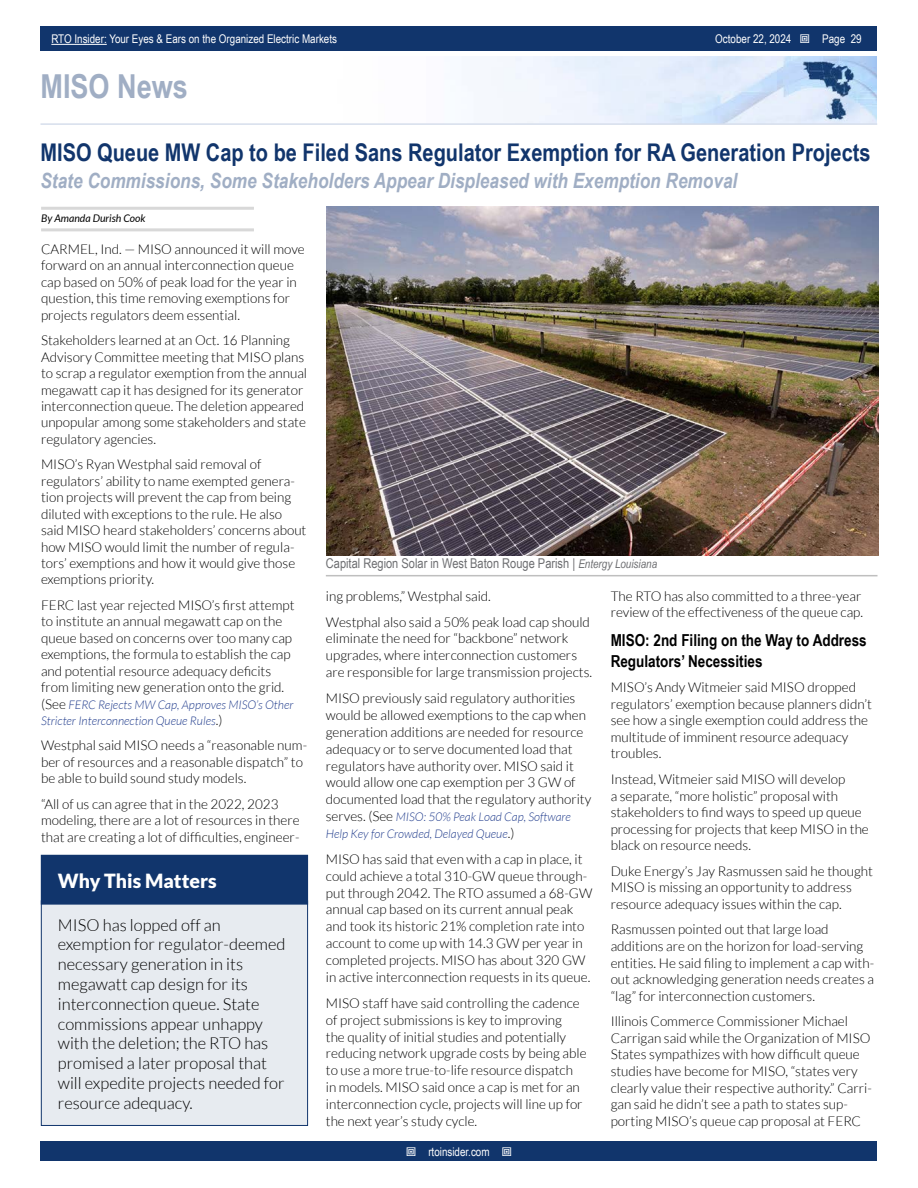
<style>
.page{position:relative;width:918px;height:1188px;background:#fff}
.page>*{position:absolute;margin:0;border:0;box-sizing:border-box;transform-origin:0 0}
.t1{font:700 33px "Arial Narrow";color:#a0aec4}
.t2{font:700 24.3px "Arial Narrow";color:#11356c}
.t3{font:italic 700 21px "Arial Narrow";color:#a0aec4}
.t4{font:900 19.5px "Lato";color:#fff}
.t5{font:300 16.5px/19.8px "Lato";color:#000}
.t6{font:700 16.5px/20.1px "Arial Narrow";color:#000}
.t7{font:300 13.5px/16.5px "Lato";color:#000}
.t8{font:13.5px "Arial Narrow";color:#6d6e71}
.t9{font:italic 300 12px/16.5px "Lato";color:#25408f}
.t10{font:12px "Arial Narrow";color:#fff}
.t11{font:italic 10.5px "Lato";color:#000}
.s1{font-style:normal;font-size:13.5px;color:#000}
.s2{font-style:italic;font-size:12px}
</style>
<div class="page">
<div style="left:41px;top:1142px;width:836px;height:19px;background:#11356c"></div>
<div style="left:41px;top:27px;width:836px;height:24px;background:#11356c"></div>
<hr style="left:51px;top:44px;width:56px;height:1px;background:#fff">
<img style="left:491px;top:56px;width:386px;height:67px">
<hr style="left:40px;top:123px;width:837px;height:2px;background:#d6deec">
<hr style="left:41px;top:207px;width:213px;height:3px;background:#d8d8d8">
<hr style="left:41px;top:228px;width:213px;height:3px;background:#d8d8d8">
<hr style="left:326px;top:575px;width:552px;height:1px;background:#bfbfbf">
<img style="left:326px;top:207px;width:553px;height:348px">
<div style="left:41px;top:901px;width:267px;height:224px;background:#e7ebf0"></div>
<div style="left:41px;top:900px;width:267px;height:226px;border:1px solid #11356c"></div>
<div style="left:41px;top:855px;width:267px;height:49px;background:#11356c"></div>
<p class="t10" style="left:51px;top:30px;width:287px">RTO Insider: Your Eyes &amp; Ears on the Organized Electric Markets</p>
<p class="t10" style="left:715px;top:30px;width:78px">October 22, 2024</p>
<p class="t10" style="left:822px;top:30px;width:41px">Page 29</p>
<h1 class="t1" style="left:40px;top:61px;width:149px">MISO News</h1>
<h2 class="t2" style="left:40px;top:134px;width:832px">MISO Queue MW Cap to be Filed Sans Regulator Exemption for RA Generation Projects</h2>
<h3 class="t3" style="left:40px;top:165px;width:698px">State Commissions, Some Stakeholders Appear Displeased with Exemption Removal</h3>
<p class="t11" style="left:41px;top:212px;width:106px">By Amanda Durish Cook</p>
<p class="t7" style="left:41px;top:241px;width:265px">CARMEL, Ind. — MISO announced it will move forward on an annual interconnection queue cap based on 50% of peak load for the year in question, this time removing exemptions for projects regulators deem essential.</p>
<p class="t7" style="left:41px;top:332px;width:268px">Stakeholders learned at an Oct. 16 Planning Advisory Committee meeting that MISO plans to scrap a regulator exemption from the annual megawatt cap it has designed for its generator interconnection queue. The deletion appeared unpopular among some stakeholders and state regulatory agencies.</p>
<p class="t7" style="left:41px;top:456px;width:267px">MISO’s Ryan Westphal said removal of regulators’ ability to name exempted genera&shy;tion projects will prevent the cap from being diluted with exceptions to the rule. He also said MISO heard stakeholders’ concerns about how MISO would limit the number of regula&shy;tors’ exemptions and how it would give those exemptions priority.</p>
<p class="t7" style="left:41px;top:597px;width:255px">FERC last year rejected MISO’s first attempt to institute an annual megawatt cap on the queue based on concerns over too many cap exemptions, the formula to establish the cap and potential resource adequacy deficits from limiting new generation onto the grid.</p>
<p class="t9" style="left:41px;top:696px;width:254px"><span class="s1">(See</span> FERC Rejects MW Cap, Approves MISO’s Other<br>Stricter Interconnection Queue Rules<span class="s1">.)</span></p>
<p class="t7" style="left:41px;top:737px;width:268px">Westphal said MISO needs a “reasonable num&shy;ber of resources and a reasonable dispatch” to be able to build sound study models.</p>
<p class="t7" style="left:41px;top:796px;width:260px">“All of us can agree that in the 2022, 2023 modeling, there are a lot of resources in there that are creating a lot of difficulties, engineer-</p>
<p class="t8" style="left:326px;top:554px;width:333px">Capital Region Solar in West Baton Rouge Parish | <span class="s2">Entergy Louisiana</span></p>
<p class="t7" style="left:326px;top:583px;width:266px;line-height:25.8px">ing problems,” Westphal said.<br>Westphal also said a 50% peak load cap should</p>
<p class="t7" style="left:326px;top:630px;width:266px">eliminate the need for “backbone” network upgrades, where interconnection customers are responsible for large transmission projects.</p>
<p class="t7" style="left:326px;top:690px;width:267px">MISO previously said regulatory authorities would be allowed exemptions to the cap when generation additions are needed for resource adequacy or to serve documented load that regulators have authority over. MISO said it would allow one cap exemption per 3 GW of documented load that the regulatory authority</p>
<p class="t9" style="left:326px;top:809px;width:246px"><span class="s1">serves. (See</span> MISO: 50% Peak Load Cap, Software<br>Help Key for Crowded, Delayed Queue<span class="s1">.)</span></p>
<p class="t7" style="left:326px;top:851px;width:268px">MISO has said that even with a cap in place, it could achieve a total 310-GW queue through&shy;put through 2042. The RTO assumed a 68-GW annual cap based on its current annual peak and took its historic 21% completion rate into account to come up with 14.3 GW per year in completed projects. MISO has about 320 GW in active interconnection requests in its queue.</p>
<p class="t7" style="left:326px;top:995px;width:262px">MISO staff have said controlling the cadence of project submissions is key to improving<br>the quality of initial studies and potentially reducing network upgrade costs by being able to use a more true-to-life resource dispatch in models. MISO said once a cap is met for an interconnection cycle, projects will line up for the next year’s study cycle.</p>
<p class="t7" style="left:611px;top:588px;width:253px">The RTO has also committed to a three-year review of the effectiveness of the queue cap.</p>
<p class="t6" style="left:611px;top:630px;width:258px">MISO: 2nd Filing on the Way to Address<br>Regulators’ Necessities</p>
<p class="t7" style="left:611px;top:679px;width:263px">MISO’s Andy Witmeier said MISO dropped regulators’ exemption because planners didn’t see how a single exemption could address the multitude of imminent resource adequacy troubles.</p>
<p class="t7" style="left:611px;top:771px;width:260px">Instead, Witmeier said MISO will develop<br>a separate, “more holistic” proposal with stakeholders to find ways to speed up queue processing for projects that keep MISO in the black on resource needs.</p>
<p class="t7" style="left:611px;top:863px;width:264px">Duke Energy’s Jay Rasmussen said he thought<br>MISO is missing an opportunity to address resource adequacy issues within the cap.</p>
<p class="t7" style="left:611px;top:921px;width:265px">Rasmussen pointed out that large load additions are on the horizon for load-serving entities. He said filing to implement a cap with&shy;out acknowledging generation needs creates a “lag” for interconnection customers.</p>
<p class="t7" style="left:611px;top:1013px;width:263px">Illinois Commerce Commissioner Michael Carrigan said while the Organization of MISO States sympathizes with how difficult queue studies have become for MISO, “states very clearly value their respective authority.” Carri&shy;gan said he didn’t see a path to states sup&shy;porting MISO’s queue cap proposal at FERC</p>
<h3 class="t4" style="left:58px;top:869px;width:160px">Why This Matters</h3>
<p class="t5" style="left:58px;top:915px;width:229px">MISO has lopped off an exemption for regulator-deemed necessary generation in its megawatt cap design for its interconnection queue. State commissions appear unhappy with the deletion; the RTO has promised a later proposal that will expedite projects needed for resource adequacy.</p>
<p class="t10" style="left:428px;top:1143px;width:63px">rtoinsider.com</p>
</div>
